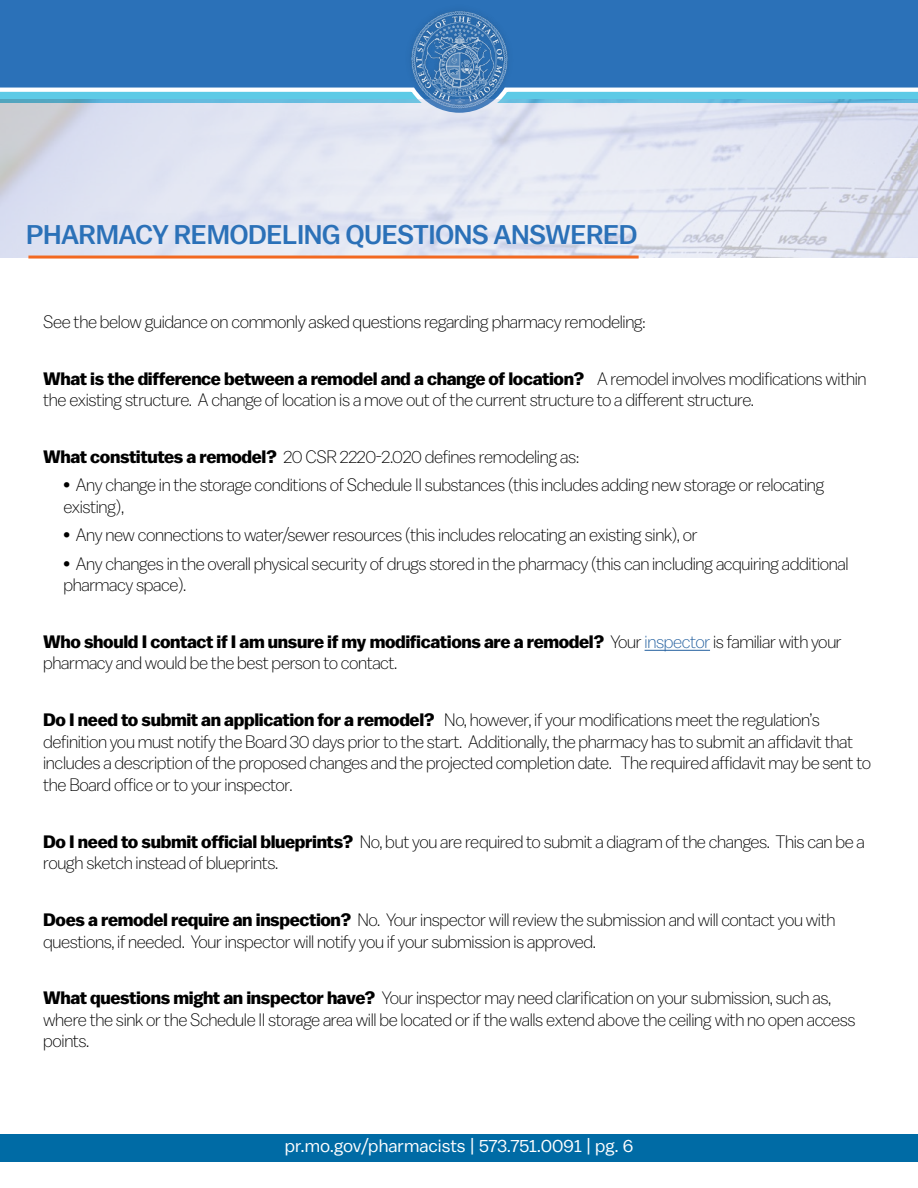
<style>
.page{position:relative;width:918px;height:1188px;background:#fff}
.page>*{position:absolute;margin:0;border:0;box-sizing:border-box;transform-origin:0 0}
.t1{font:500 27px "Balto";letter-spacing:-.02em;color:#2b71b8}
.t2{font:300 18px/21.6px "Balto";letter-spacing:-.02em;color:#000}
.t3{font:18px "Balto";color:#fff}
.s1{font-weight:700}
.s2{color:#215e9e}
</style>
<div class="page">
<svg style="left:0;top:0;width:918px;height:99px;background:#377dbe"></svg>
<div style="left:403px;top:2px;width:112px;height:113px;background:#000;opacity:.33"></div>
<img style="left:410px;top:10px;width:99px;height:89px">
<div style="left:0;top:1134px;width:918px;height:27px;background:#006ba5"></div>
<img style="left:0;top:99px;width:918px;height:158px">
<hr style="left:645px;top:650px;width:65px;height:1px;background:#215e9e">
<hr style="left:28px;top:256px;width:611px;height:3px;background:#f26921">
<h1 class="t1" style="left:26px;top:219px;width:613px">PHARMACY REMODELING QUESTIONS ANSWERED</h1>
<p class="t2" style="left:43px;top:311px;width:604px">See the below guidance on commonly asked questions regarding pharmacy remodeling:</p>
<p class="t2" style="left:43px;top:367px;width:825px"><span class="s1">What is the difference between a remodel and a change of location?</span> A remodel involves modifications within the existing structure. A change of location is a move out of the current structure to a different structure.</p>
<p class="t2" style="left:43px;top:446px;width:538px"><span class="s1">What constitutes a remodel?</span> 20 CSR 2220-2.020 defines remodeling as:</p>
<p class="t2" style="left:63px;top:474px;width:763px">• Any change in the storage conditions of Schedule II substances (this includes adding new storage or relocating existing),</p>
<p class="t2" style="left:63px;top:524px;width:636px">• Any new connections to water/sewer resources (this includes relocating an existing sink), or</p>
<p class="t2" style="left:63px;top:552px;width:787px">• Any changes in the overall physical security of drugs stored in the pharmacy (this can including acquiring additional pharmacy space).</p>
<p class="t2" style="left:43px;top:631px;width:800px"><span class="s1">Who should I contact if I am unsure if my modifications are a remodel?</span> Your <span class="s2">inspector</span> is familiar with your pharmacy and would be the best person to contact.</p>
<p class="t2" style="left:43px;top:709px;width:829px"><span class="s1">Do I need to submit an application for a remodel?</span> No, however, if your modifications meet the regulation’s definition you must notify the Board 30 days prior to the start. Additionally, the pharmacy has to submit an affidavit that includes a description of the proposed changes and the projected completion date. The required affidavit may be sent to the Board office or to your inspector.</p>
<p class="t2" style="left:43px;top:830px;width:823px"><span class="s1">Do I need to submit official blueprints?</span> No, but you are required to submit a diagram of the changes. This can be a rough sketch instead of blueprints.</p>
<p class="t2" style="left:43px;top:909px;width:794px"><span class="s1">Does a remodel require an inspection?</span> No. Your inspector will review the submission and will contact you with questions, if needed. Your inspector will notify you if your submission is approved.</p>
<p class="t2" style="left:43px;top:987px;width:814px"><span class="s1">What questions might an inspector have?</span> Your inspector may need clarification on your submission, such as, where the sink or the Schedule II storage area will be located or if the walls extend above the ceiling with no open access points.</p>
<p class="t3" style="left:285px;top:1135px;width:350px">pr.mo.gov/pharmacists | 573.751.0091 | pg. 6</p>
</div>
